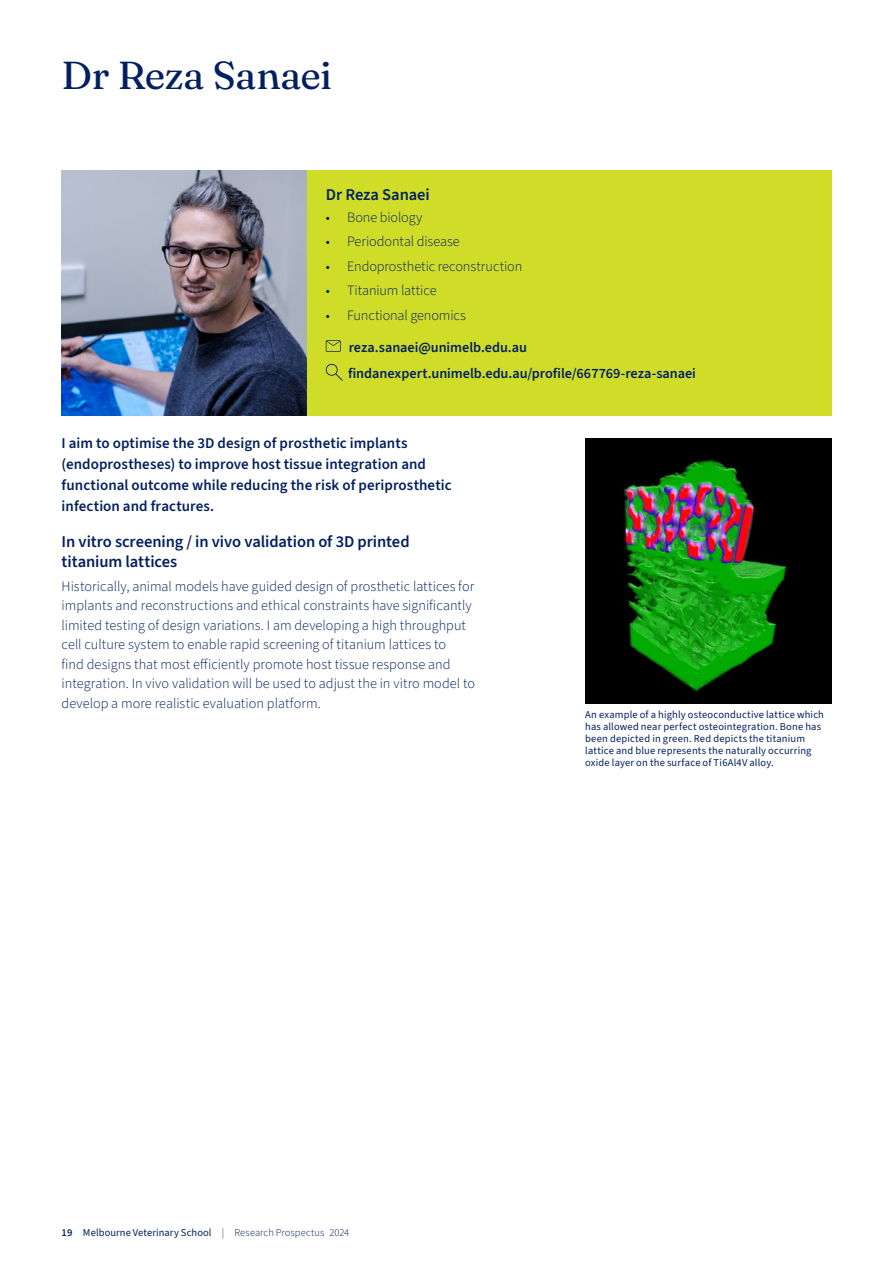
<style>
.page{position:relative;width:893px;height:1263px;background:#fff}
.page>*{position:absolute;margin:0;border:0;box-sizing:border-box;transform-origin:0 0}
.t1{font:39px "Fraunces 9 pt";letter-spacing:-.01em;color:#02205f}
.t2{font:600 16.5px/19.5px "Source Sans 3";letter-spacing:-.005em;color:#02205f}
.t3{font:600 15px/21px "Source Sans 3";letter-spacing:.005em;color:#02205f}
.t4{font:300 14.25px/19.5px "Source Sans 3";color:#02205f}
.t5{font:600 14.25px/26px "Source Sans 3";letter-spacing:-.005em;color:#02205f}
.t6{font:10.5px/12px "Source Sans 3";letter-spacing:.015em;color:#02205f}
.s1{font-weight:400;font-size:13.5px}
.s2{font-weight:600}
.s3{font-weight:300}
</style>
<div class="page">
<div style="left:307px;top:170px;width:524px;height:245px;background:#d0dd28"></div>
<svg style="left:326px;top:340px;width:15px;height:12px"></svg>
<svg style="left:326px;top:364px;width:17px;height:17px"></svg>
<img style="left:62px;top:170px;width:245px;height:245px">
<img style="left:585px;top:438px;width:246px;height:265px">
<h1 class="t1" style="left:62px;top:46px;width:272px">Dr Reza Sanaei</h1>
<p class="t2" style="left:326px;top:185px;width:106px">Dr Reza Sanaei</p>
<p class="t4" style="left:326px;top:208px;width:98px"><span class="s1">•</span> Bone biology</p>
<p class="t4" style="left:326px;top:232px;width:135px"><span class="s1">•</span> Periodontal disease</p>
<p class="t4" style="left:326px;top:257px;width:198px"><span class="s1">•</span> Endoprosthetic reconstruction</p>
<p class="t4" style="left:326px;top:281px;width:112px"><span class="s1">•</span> Titanium lattice</p>
<p class="t4" style="left:326px;top:306px;width:142px"><span class="s1">•</span> Functional genomics</p>
<p class="t5" style="left:348px;top:335px;width:349px">reza.sanaei@unimelb.edu.au findanexpert.unimelb.edu.au/profile/667769-reza-sanaei</p>
<p class="t3" style="left:62px;top:433px;width:392px">I aim to optimise the 3D design of prosthetic implants (endoprostheses) to improve host tissue integration and functional outcome while reducing the risk of periprosthetic infection and fractures.</p>
<p class="t2" style="left:62px;top:533px;width:349px">In vitro screening / in vivo validation of 3D printed titanium lattices</p>
<p class="t4" style="left:62px;top:576px;width:415px">Historically, animal models have guided design of prosthetic lattices for implants and reconstructions and ethical constraints have significantly limited testing of design variations. I am developing a high throughput cell culture system to enable rapid screening of titanium lattices to<br>find designs that most efficiently promote host tissue response and integration. In vivo validation will be used to adjust the in vitro model to develop a more realistic evaluation platform.</p>
<p class="t6" style="left:585px;top:709px;width:240px">An example of a highly osteoconductive lattice which has allowed near perfect osteointegration. Bone has been depicted in green. Red depicts the titanium lattice and blue represents the naturally occurring oxide layer on the surface of Ti6Al4V alloy.</p>
<p class="t6" style="left:62px;top:1226px;width:289px"><span class="s2">19</span> Melbourne Veterinary School <span class="s3">| Research Prospectus 2024</span></p>
</div>
